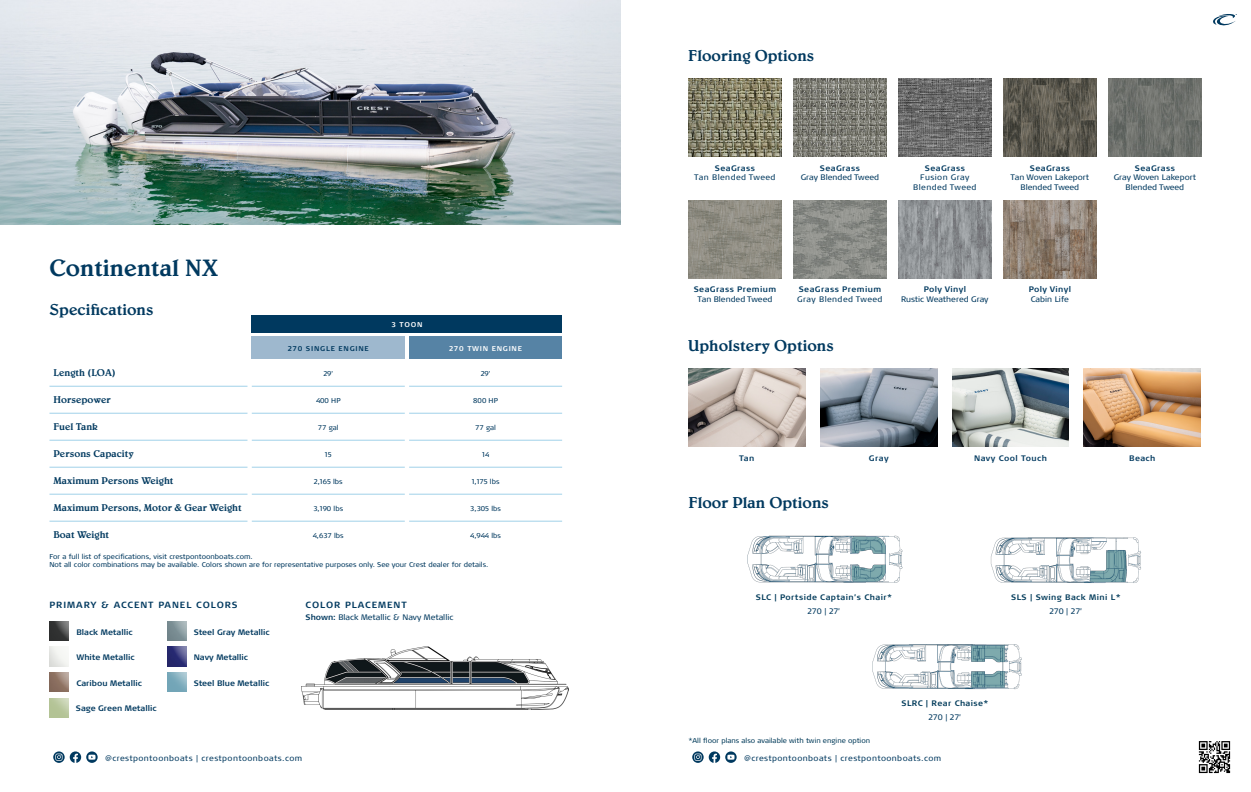
<style>
.page{position:relative;width:1251px;height:792px;background:#fff}
.page>*{position:absolute;margin:0;border:0;box-sizing:border-box;transform-origin:0 0}
.t1{font:500 24px "Belwe Std";color:#00395f}
.t2{font:500 16px "Belwe Std";color:#00395f}
.t3{font:500 10px "Belwe Std";color:#00395f}
.t4{font:700 9px "Signa Round Pro";letter-spacing:.105em;color:#00395f}
.t5{font:8px/9.6px "Signa Round Pro";color:#00395f;text-align:center}
.t6{font:8px/9.6px "Signa Round Pro";letter-spacing:.05em;color:#00395f;text-align:center}
.t7{font:700 8px "Signa Round Pro";letter-spacing:.035em;color:#00395f}
.t8{font:700 8px "Signa Round Pro";color:#00395f}
.t9{font:700 8px "Signa Round Pro";letter-spacing:.05em;color:#023b5a}
.t10{font:7px/8.4px "Signa Round Pro";color:#00395f}
.t11{font:7px "Signa Round Pro";color:#023b5a}
.t12{font:700 7px "Signa Round Pro";letter-spacing:.105em;color:#fff}
.t13{font:700 7px "Signa Round Pro";letter-spacing:.105em;color:#00395f}
.s1{font-weight:700}
</style>
<div class="page">
<img style="left:688px;top:369px;width:117px;height:78px">
<img style="left:820px;top:369px;width:117px;height:78px">
<img style="left:952px;top:369px;width:117px;height:78px">
<img style="left:1084px;top:369px;width:117px;height:78px">
<svg style="left:53px;top:751px;width:45px;height:12px"></svg>
<img style="left:0;top:0;width:621px;height:225px">
<svg style="left:692px;top:751px;width:45px;height:12px"></svg>
<img style="left:1198px;top:741px;width:33px;height:33px">
<img style="left:167px;top:647px;width:20px;height:19px">
<img style="left:50px;top:622px;width:19px;height:19px">
<img style="left:50px;top:672px;width:19px;height:20px">
<img style="left:302px;top:647px;width:267px;height:62px">
<img style="left:688px;top:79px;width:94px;height:78px">
<img style="left:688px;top:200px;width:94px;height:78px">
<img style="left:793px;top:79px;width:94px;height:78px">
<img style="left:793px;top:200px;width:94px;height:78px">
<img style="left:898px;top:79px;width:94px;height:78px">
<img style="left:898px;top:200px;width:94px;height:78px">
<img style="left:1003px;top:79px;width:94px;height:78px">
<img style="left:1108px;top:79px;width:94px;height:78px">
<img style="left:1003px;top:200px;width:94px;height:78px">
<img style="left:990px;top:537px;width:151px;height:46px">
<img style="left:872px;top:644px;width:150px;height:46px">
<img style="left:747px;top:535px;width:156px;height:48px">
<svg style="left:1213px;top:14px;width:24px;height:12px"></svg>
<div style="left:252px;top:315px;width:310px;height:17px;background:#00395f"></div>
<div style="left:252px;top:337px;width:153px;height:22px;background:#9eb8ce"></div>
<div style="left:409px;top:337px;width:153px;height:22px;background:#5683a5"></div>
<hr style="left:409px;top:386px;width:153px;height:1px;background:#a0d1e9">
<hr style="left:409px;top:413px;width:153px;height:1px;background:#a0d1e9">
<hr style="left:409px;top:440px;width:153px;height:1px;background:#a0d1e9">
<hr style="left:409px;top:467px;width:153px;height:1px;background:#a0d1e9">
<hr style="left:409px;top:494px;width:153px;height:1px;background:#a0d1e9">
<hr style="left:409px;top:521px;width:153px;height:1px;background:#a0d1e9">
<hr style="left:252px;top:386px;width:153px;height:1px;background:#a0d1e9">
<hr style="left:252px;top:413px;width:153px;height:1px;background:#a0d1e9">
<hr style="left:252px;top:440px;width:153px;height:1px;background:#a0d1e9">
<hr style="left:252px;top:467px;width:153px;height:1px;background:#a0d1e9">
<hr style="left:252px;top:494px;width:153px;height:1px;background:#a0d1e9">
<hr style="left:252px;top:521px;width:153px;height:1px;background:#a0d1e9">
<hr style="left:49px;top:386px;width:198px;height:1px;background:#a0d1e9">
<hr style="left:49px;top:413px;width:198px;height:1px;background:#a0d1e9">
<hr style="left:49px;top:440px;width:198px;height:1px;background:#a0d1e9">
<hr style="left:49px;top:467px;width:198px;height:1px;background:#a0d1e9">
<hr style="left:49px;top:494px;width:198px;height:1px;background:#a0d1e9">
<hr style="left:49px;top:521px;width:198px;height:1px;background:#a0d1e9">
<p class="t1" style="left:50px;top:254px;width:170px">Continental NX</p>
<p class="t2" style="left:50px;top:301px;width:106px">Specifications</p>
<p class="t12" style="left:391px;top:320px;width:32px">3 TOON</p>
<p class="t13" style="left:288px;top:344px;width:83px">270 SINGLE ENGINE</p>
<p class="t12" style="left:449px;top:344px;width:74px">270 TWIN ENGINE</p>
<p class="t3" style="left:53px;top:367px;width:64px">Length (LOA)</p>
<p class="t10" style="left:323px;top:369px;width:11px">29'</p>
<p class="t10" style="left:481px;top:369px;width:11px">29'</p>
<p class="t3" style="left:53px;top:394px;width:59px">Horsepower</p>
<p class="t10" style="left:316px;top:396px;width:26px">400 HP</p>
<p class="t10" style="left:473px;top:396px;width:26px">800 HP</p>
<p class="t3" style="left:53px;top:421px;width:46px">Fuel Tank</p>
<p class="t10" style="left:318px;top:423px;width:22px">77 gal</p>
<p class="t10" style="left:475px;top:423px;width:22px">77 gal</p>
<p class="t3" style="left:53px;top:448px;width:82px">Persons Capacity</p>
<p class="t10" style="left:325px;top:450px;width:8px">15</p>
<p class="t10" style="left:482px;top:450px;width:9px">14</p>
<p class="t3" style="left:53px;top:475px;width:122px">Maximum Persons Weight</p>
<p class="t10" style="left:314px;top:477px;width:30px">2,165 lbs</p>
<p class="t10" style="left:472px;top:477px;width:29px">1,175 lbs</p>
<p class="t3" style="left:53px;top:502px;width:190px">Maximum Persons, Motor &amp; Gear Weight</p>
<p class="t10" style="left:313px;top:504px;width:31px">3,190 lbs</p>
<p class="t10" style="left:470px;top:504px;width:32px">3,305 lbs</p>
<p class="t3" style="left:53px;top:529px;width:57px">Boat Weight</p>
<p class="t10" style="left:313px;top:531px;width:32px">4,637 lbs</p>
<p class="t10" style="left:470px;top:531px;width:32px">4,944 lbs</p>
<p class="t10" style="left:50px;top:552px;width:440px">For a full list of specifications, visit crestpontoonboats.com.<br>Not all color combinations may be available. Colors shown are for representative purposes only. See your Crest dealer for details.</p>
<p class="t4" style="left:50px;top:599px;width:190px">PRIMARY &amp; ACCENT PANEL COLORS</p>
<p class="t8" style="left:76px;top:626px;width:58px">Black Metallic</p>
<p class="t8" style="left:194px;top:626px;width:78px">Steel Gray Metallic</p>
<p class="t8" style="left:76px;top:652px;width:60px">White Metallic</p>
<p class="t8" style="left:194px;top:652px;width:56px">Navy Metallic</p>
<p class="t8" style="left:76px;top:677px;width:67px">Caribou Metallic</p>
<p class="t8" style="left:194px;top:677px;width:77px">Steel Blue Metallic</p>
<p class="t8" style="left:76px;top:703px;width:82px">Sage Green Metallic</p>
<p class="t4" style="left:306px;top:599px;width:103px">COLOR PLACEMENT</p>
<p class="t5" style="left:306px;top:612px;width:149px"><span class="s1">Shown:</span> Black Metallic &amp; Navy Metallic</p>
<p class="t6" style="left:105px;top:753px;width:199px">@crestpontoonboats | crestpontoonboats.com</p>
<p class="t2" style="left:688px;top:46px;width:128px">Flooring Options</p>
<p class="t7" style="left:715px;top:162px;width:42px">SeaGrass</p>
<p class="t6" style="left:694px;top:172px;width:83px">Tan Blended Tweed</p>
<p class="t7" style="left:820px;top:162px;width:42px">SeaGrass</p>
<p class="t5" style="left:801px;top:172px;width:80px">Gray Blended Tweed</p>
<p class="t7" style="left:925px;top:162px;width:42px">SeaGrass</p>
<p class="t6" style="left:913px;top:172px;width:65px">Fusion Gray<br>Blended Tweed</p>
<p class="t7" style="left:1030px;top:162px;width:42px">SeaGrass</p>
<p class="t5" style="left:1011px;top:172px;width:80px">Tan Woven Lakeport<br>Blended Tweed</p>
<p class="t7" style="left:1135px;top:162px;width:42px">SeaGrass</p>
<p class="t5" style="left:1114px;top:172px;width:84px">Gray Woven Lakeport<br>Blended Tweed</p>
<p class="t7" style="left:694px;top:284px;width:84px">SeaGrass Premium</p>
<p class="t5" style="left:698px;top:293px;width:76px">Tan Blended Tweed</p>
<p class="t7" style="left:799px;top:284px;width:84px">SeaGrass Premium</p>
<p class="t6" style="left:797px;top:293px;width:87px">Gray Blended Tweed</p>
<p class="t2" style="left:688px;top:336px;width:147px">Upholstery Options</p>
<p class="t7" style="left:924px;top:284px;width:44px">Poly Vinyl</p>
<p class="t5" style="left:901px;top:293px;width:89px">Rustic Weathered Gray</p>
<p class="t7" style="left:1029px;top:284px;width:44px">Poly Vinyl</p>
<p class="t5" style="left:1031px;top:293px;width:40px">Cabin Life</p>
<p class="t7" style="left:739px;top:452px;width:17px">Tan</p>
<p class="t7" style="left:869px;top:452px;width:21px">Gray</p>
<p class="t7" style="left:974px;top:452px;width:74px">Navy Cool Touch</p>
<p class="t7" style="left:1129px;top:452px;width:28px">Beach</p>
<p class="t2" style="left:689px;top:493px;width:142px">Floor Plan Options</p>
<p class="t9" style="left:756px;top:591px;width:138px">SLC | Portside Captain’s Chair*</p>
<p class="t5" style="left:808px;top:606px;width:34px">270 | 27’</p>
<p class="t9" style="left:1011px;top:591px;width:111px">SLS | Swing Back Mini L*</p>
<p class="t5" style="left:1049px;top:606px;width:34px">270 | 27’</p>
<p class="t11" style="left:689px;top:736px;width:183px">*All floor plans also available with twin engine option</p>
<p class="t9" style="left:901px;top:698px;width:89px">SLRC | Rear Chaise*</p>
<p class="t5" style="left:929px;top:712px;width:34px">270 | 27’</p>
<p class="t6" style="left:744px;top:753px;width:199px">@crestpontoonboats | crestpontoonboats.com</p>
</div>
